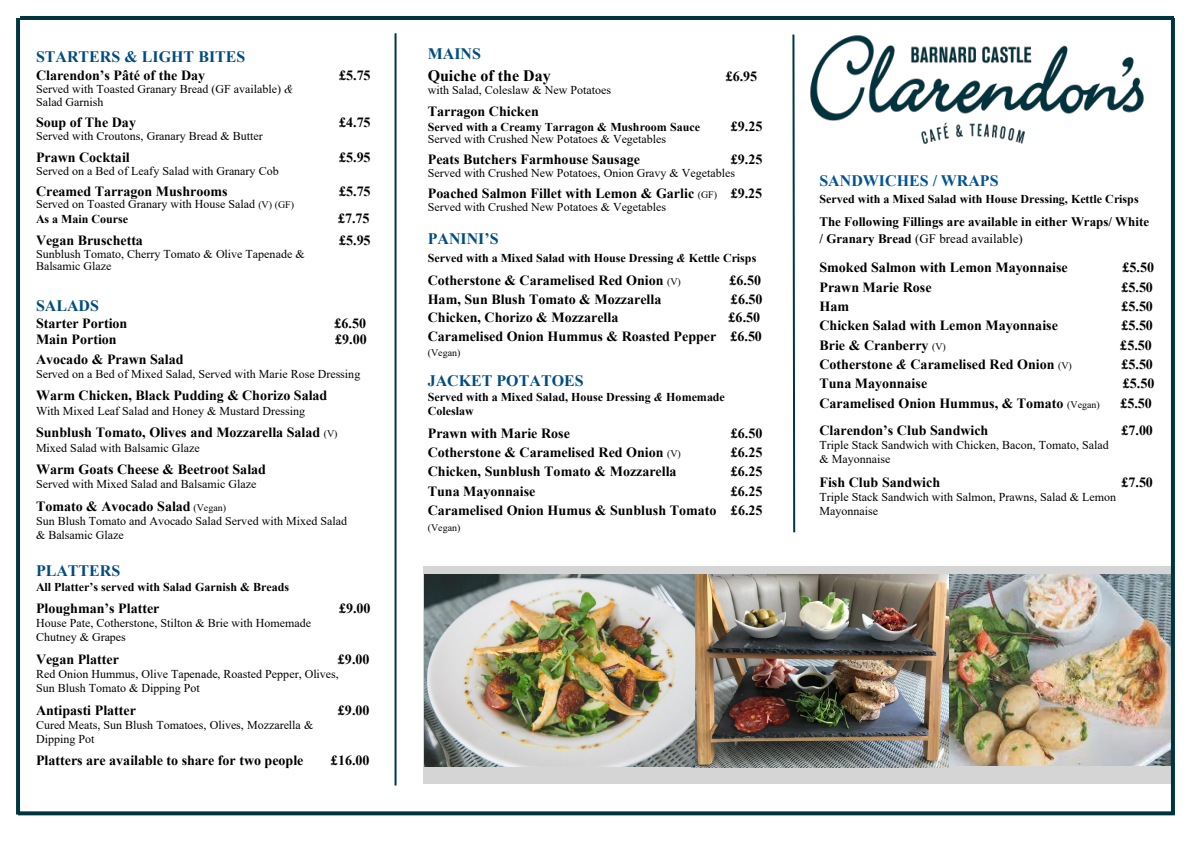
<style>
.page{position:relative;width:1191px;height:843px;background:#fff}
.page>*{position:absolute;margin:0;border:0;box-sizing:border-box;transform-origin:0 0}
.t1{font:700 16px "Times New Roman";color:#004c7f}
.t2{font:700 16px "Times New Roman";color:#005392}
.t3{font:700 16px "Times New Roman";color:#000}
.t4{font:700 14px/18.6px "Times New Roman";color:#000;text-align:right}
.t5{font:700 13px/17.2px "Times New Roman";color:#000}
.t6{font:12px/13.8px "Times New Roman";color:#000}
.t7{font:700 12px/13.8px "Times New Roman";color:#000}
.t8{font:10px "Times New Roman";color:#000}
.s1{font-style:italic}
.s2{font-size:10px}
.s3{font-weight:700}
.s4{font-weight:400;font-size:10px}
.s5{font-weight:400}
</style>
<div class="page">
<img style="left:810px;top:20px;width:361px;height:146px">
<div style="left:424px;top:566px;width:747px;height:216px;background:#d6d5d5"></div>
<img style="left:949px;top:574px;width:222px;height:191px">
<img style="left:692px;top:574px;width:257px;height:193px">
<hr style="left:16px;top:18px;width:4px;height:796px;background:#003640">
<hr style="left:1171px;top:18px;width:4px;height:796px;background:#00343e">
<svg style="left:20px;top:810px;width:1155px;height:4px;fill:#00353f"></svg>
<hr style="left:20px;top:16px;width:1154px;height:4px;background:#00343e">
<hr style="left:395px;top:33px;width:2px;height:752px;background:#003640">
<svg style="left:792px;top:34px;width:4px;height:499px"></svg>
<img style="left:424px;top:574px;width:270px;height:192px">
<p class="t1" style="left:36px;top:52px;width:211px">STARTERS &amp; LIGHT BITES</p>
<p class="t4" style="left:36px;top:68px;width:171px">Clarendon’s Pâté of the Day</p>
<p class="t4" style="left:339px;top:68px;width:33px">£5.75</p>
<p class="t6" style="left:36px;top:84px;width:259px;line-height:12.4px">Served with Toasted Granary Bread (GF available) <span class="s1">&amp;<br></span>Salad Garnish</p>
<p class="t4" style="left:36px;top:114px;width:102px">Soup of The Day</p>
<p class="t4" style="left:339px;top:114px;width:33px">£4.75</p>
<p class="t6" style="left:36px;top:130px;width:228px">Served with Croutons, Granary Bread &amp; Butter</p>
<p class="t4" style="left:36px;top:149px;width:95px">Prawn Cocktail</p>
<p class="t4" style="left:339px;top:149px;width:33px">£5.95</p>
<p class="t6" style="left:36px;top:165px;width:244px">Served on a Bed of Leafy Salad with Granary Cob</p>
<p class="t4" style="left:36px;top:183px;width:193px">Creamed Tarragon Mushrooms</p>
<p class="t4" style="left:339px;top:183px;width:33px">£5.75</p>
<p class="t6" style="left:36px;top:198px;width:260px">Served on Toasted Granary with House Salad <span class="s2">(V) (GF)<br></span><span class="s3">As a Main Course</span></p>
<p class="t4" style="left:338px;top:210px;width:33px">£7.75</p>
<p class="t4" style="left:36px;top:232px;width:108px">Vegan Bruschetta</p>
<p class="t4" style="left:339px;top:232px;width:33px">£5.95</p>
<p class="t6" style="left:36px;top:249px;width:270px;line-height:12.5px">Sunblush Tomato, Cherry Tomato &amp; Olive Tapenade &amp;<br>Balsamic Glaze</p>
<p class="t1" style="left:36px;top:300px;width:64px">SALADS</p>
<p class="t4" style="left:36px;top:315px;width:93px">Starter Portion</p>
<p class="t4" style="left:334px;top:315px;width:33px">£6.50</p>
<p class="t4" style="left:36px;top:331px;width:82px">Main Portion</p>
<p class="t4" style="left:335px;top:331px;width:33px">£9.00</p>
<p class="t4" style="left:36px;top:351px;width:149px">Avocado &amp; Prawn Salad</p>
<p class="t6" style="left:36px;top:368px;width:326px">Served on a Bed of Mixed Salad, Served with Marie Rose Dressing</p>
<p class="t4" style="left:36px;top:387px;width:293px">Warm Chicken, Black Pudding &amp; Chorizo Salad</p>
<p class="t6" style="left:36px;top:405px;width:271px">With Mixed Leaf Salad and Honey &amp; Mustard Dressing</p>
<p class="t4" style="left:36px;top:424px;width:303px">Sunblush Tomato, Olives and Mozzarella Salad <span class="s4">(V)</span></p>
<p class="t6" style="left:36px;top:441px;width:165px">Mixed Salad with Balsamic Glaze</p>
<p class="t4" style="left:36px;top:461px;width:232px">Warm Goats Cheese &amp; Beetroot Salad</p>
<p class="t6" style="left:36px;top:478px;width:222px">Served with Mixed Salad and Balsamic Glaze</p>
<p class="t4" style="left:36px;top:498px;width:192px">Tomato &amp; Avocado Salad <span class="s4">(Vegan)</span></p>
<p class="t6" style="left:36px;top:515px;width:313px">Sun Blush Tomato and Avocado Salad Served with Mixed Salad &amp; Balsamic Glaze</p>
<p class="t1" style="left:36px;top:564px;width:86px">PLATTERS</p>
<p class="t7" style="left:36px;top:580px;width:255px">All Platter’s served with Salad Garnish &amp; Breads</p>
<p class="t4" style="left:36px;top:600px;width:125px">Ploughman’s Platter</p>
<p class="t4" style="left:339px;top:600px;width:33px">£9.00</p>
<p class="t6" style="left:36px;top:617px;width:277px">House Pate, Cotherstone, Stilton &amp; Brie with Homemade<br>Chutney &amp; Grapes</p>
<p class="t4" style="left:36px;top:651px;width:85px">Vegan Platter</p>
<p class="t4" style="left:338px;top:651px;width:33px">£9.00</p>
<p class="t6" style="left:36px;top:668px;width:304px">Red Onion Hummus, Olive Tapenade, Roasted Pepper, Olives,<br>Sun Blush Tomato &amp; Dipping Pot</p>
<p class="t4" style="left:36px;top:701px;width:102px">Antipasti Platter</p>
<p class="t4" style="left:338px;top:701px;width:33px">£9.00</p>
<p class="t6" style="left:36px;top:718px;width:279px">Cured Meats, Sun Blush Tomatoes, Olives, Mozzarella &amp;<br>Dipping Pot</p>
<p class="t4" style="left:36px;top:752px;width:269px">Platters are available to share for two people</p>
<p class="t4" style="left:331px;top:752px;width:40px">£16.00</p>
<p class="t1" style="left:428px;top:48px;width:55px">MAINS</p>
<p class="t3" style="left:428px;top:70px;width:125px">Quiche of the Day</p>
<p class="t4" style="left:726px;top:68px;width:33px">£6.95</p>
<p class="t6" style="left:428px;top:84px;width:185px">with Salad, Coleslaw &amp; New Potatoes</p>
<p class="t4" style="left:428px;top:103px;width:113px">Tarragon Chicken</p>
<p class="t7" style="left:428px;top:121px;width:274px">Served with a Creamy Tarragon &amp; Mushroom Sauce</p>
<p class="t4" style="left:731px;top:118px;width:33px">£9.25</p>
<p class="t6" style="left:428px;top:134px;width:240px">Served with Crushed New Potatoes &amp; Vegetables</p>
<p class="t4" style="left:428px;top:152px;width:214px">Peats Butchers Farmhouse Sausage</p>
<p class="t4" style="left:731px;top:152px;width:33px">£9.25</p>
<p class="t6" style="left:428px;top:167px;width:309px">Served with Crushed New Potatoes, Onion Gravy &amp; Vegetables</p>
<p class="t4" style="left:428px;top:186px;width:336px">Poached Salmon Fillet with Lemon &amp; Garlic <span class="s4">(GF)</span> £9.25</p>
<p class="t6" style="left:428px;top:201px;width:240px">Served with Crushed New Potatoes &amp; Vegetables</p>
<p class="t1" style="left:428px;top:233px;width:73px">PANINI’S</p>
<p class="t7" style="left:428px;top:252px;width:330px">Served with a Mixed Salad with House Dressing <span class="s1">&amp;</span> Kettle Crisps</p>
<p class="t4" style="left:428px;top:272px;width:255px">Cotherstone &amp; Caramelised Red Onion <span class="s4">(V)</span></p>
<p class="t4" style="left:730px;top:272px;width:33px">£6.50</p>
<p class="t4" style="left:428px;top:291px;width:235px">Ham, Sun Blush Tomato &amp; Mozzarella</p>
<p class="t4" style="left:731px;top:291px;width:33px">£6.50</p>
<p class="t4" style="left:428px;top:309px;width:192px">Chicken, Chorizo &amp; Mozzarella</p>
<p class="t4" style="left:428px;top:309px;width:336px">£6.50<br>Caramelised Onion Hummus &amp; Roasted Pepper £6.50</p>
<p class="t8" style="left:428px;top:348px;width:34px">(Vegan)</p>
<p class="t1" style="left:428px;top:375px;width:157px">JACKET POTATOES</p>
<p class="t7" style="left:428px;top:391px;width:299px">Served with a Mixed Salad, House Dressing <span class="s1">&amp;</span> Homemade<br>Coleslaw</p>
<p class="t4" style="left:428px;top:425px;width:144px">Prawn with Marie Rose</p>
<p class="t4" style="left:731px;top:425px;width:33px">£6.50</p>
<p class="t4" style="left:428px;top:444px;width:255px">Cotherstone &amp; Caramelised Red Onion <span class="s4">(V)</span></p>
<p class="t4" style="left:731px;top:444px;width:33px">£6.25</p>
<p class="t4" style="left:428px;top:463px;width:250px">Chicken, Sunblush Tomato &amp; Mozzarella</p>
<p class="t4" style="left:731px;top:463px;width:33px">£6.25</p>
<p class="t4" style="left:428px;top:483px;width:109px">Tuna Mayonnaise</p>
<p class="t4" style="left:428px;top:482px;width:336px;line-height:19.3px">£6.25<br>Caramelised Onion Humus &amp; Sunblush Tomato £6.25</p>
<p class="t8" style="left:428px;top:523px;width:34px">(Vegan)</p>
<p class="t2" style="left:819px;top:175px;width:181px">SANDWICHES / WRAPS</p>
<p class="t7" style="left:819px;top:193px;width:321px">Served with a Mixed Salad with House Dressing, Kettle Crisps</p>
<p class="t5" style="left:819px;top:214px;width:331px">The Following Fillings are available in either Wraps/ White / Granary Bread <span class="s5">(GF bread available)</span></p>
<p class="t4" style="left:819px;top:260px;width:250px">Smoked Salmon with Lemon Mayonnaise</p>
<p class="t4" style="left:1122px;top:260px;width:33px">£5.50</p>
<p class="t4" style="left:819px;top:279px;width:114px">Prawn Marie Rose</p>
<p class="t4" style="left:1121px;top:279px;width:33px">£5.50</p>
<p class="t4" style="left:819px;top:298px;width:31px">Ham</p>
<p class="t4" style="left:1121px;top:298px;width:33px">£5.50</p>
<p class="t4" style="left:819px;top:317px;width:240px">Chicken Salad with Lemon Mayonnaise</p>
<p class="t4" style="left:1121px;top:317px;width:33px">£5.50</p>
<p class="t4" style="left:819px;top:337px;width:128px">Brie &amp; Cranberry <span class="s4">(V)</span></p>
<p class="t4" style="left:1120px;top:337px;width:33px">£5.50</p>
<p class="t4" style="left:819px;top:356px;width:254px">Cotherstone <span class="s1">&amp;</span> Caramelised Red Onion <span class="s4">(V)</span></p>
<p class="t4" style="left:1121px;top:356px;width:33px">£5.50</p>
<p class="t4" style="left:819px;top:375px;width:109px">Tuna Mayonnaise</p>
<p class="t4" style="left:1123px;top:375px;width:33px">£5.50</p>
<p class="t4" style="left:819px;top:395px;width:282px">Caramelised Onion Hummus, &amp; Tomato <span class="s4">(Vegan)</span></p>
<p class="t4" style="left:1120px;top:395px;width:33px">£5.50</p>
<p class="t4" style="left:819px;top:422px;width:171px">Clarendon’s Club Sandwich</p>
<p class="t4" style="left:1121px;top:422px;width:33px">£7.00</p>
<p class="t6" style="left:819px;top:439px;width:291px">Triple Stack Sandwich with Chicken, Bacon, Tomato, Salad &amp; Mayonnaise</p>
<p class="t4" style="left:819px;top:474px;width:122px">Fish Club Sandwich</p>
<p class="t4" style="left:1121px;top:474px;width:33px">£7.50</p>
<p class="t6" style="left:819px;top:491px;width:298px">Triple Stack Sandwich with Salmon, Prawns, Salad &amp; Lemon<br>Mayonnaise</p>
</div>
